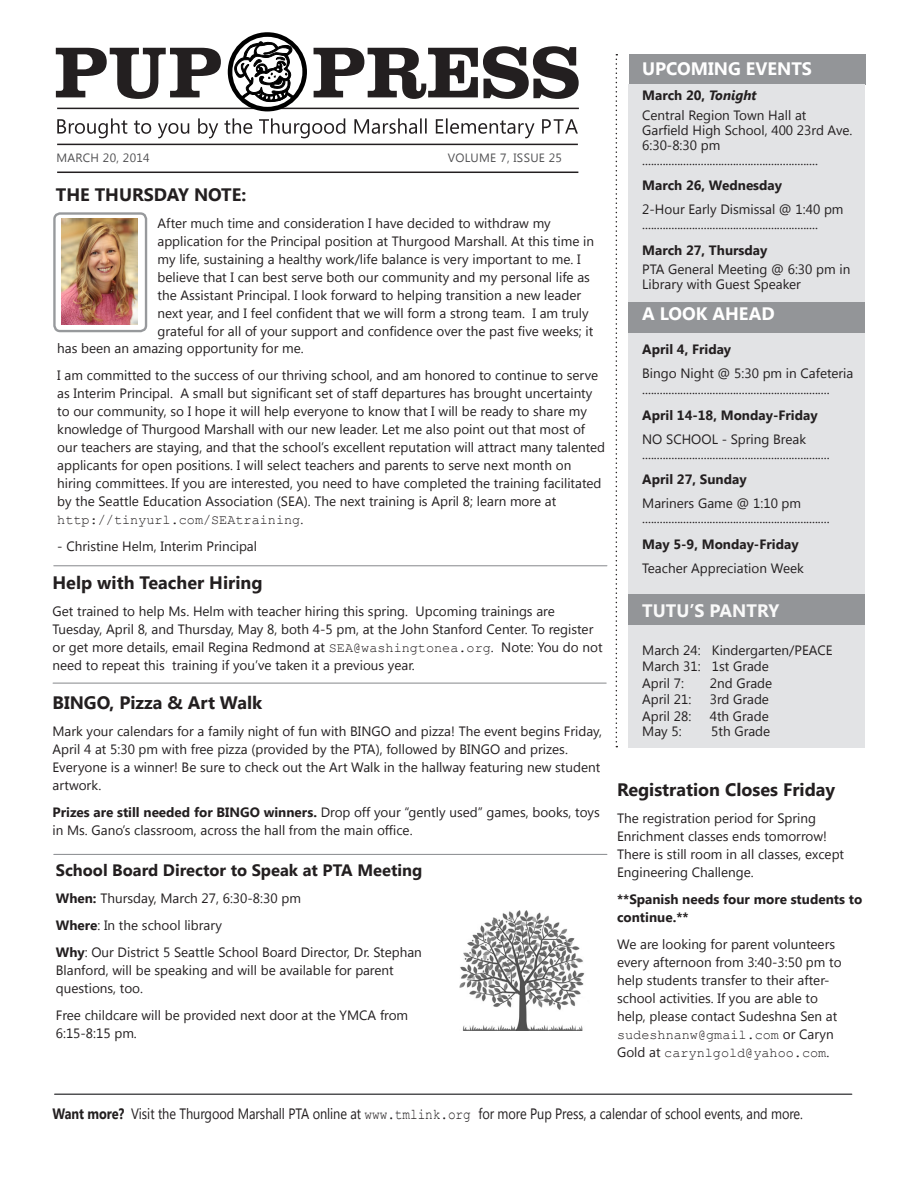
<style>
.page{position:relative;width:918px;height:1188px;background:#fff}
.page>*{position:absolute;margin:0;border:0;box-sizing:border-box;transform-origin:0 0}
.t1{font:700 18px "Segoe UI";color:#231f20}
.t2{font:700 18px "Segoe UI";color:#fff}
.CalendarBheading{font:700 18px "Segoe UI";color:#f9f9f9}
.t3{font:700 16.5px "Segoe UI";color:#231f20}
.t4{font:15px "Segoe UI";letter-spacing:-.005em;color:#231f20;scale:.85 1}
.Calendar{font:13.5px/18px "Segoe UI";color:#231f20}
.CalendarBheading-2{font:13.5px/15px "Segoe UI";color:#231f20}
.CalendarBheading-3{font:700 13.5px/18px "Segoe UI";color:#231f20}
.t5{font:12px "Segoe UI";letter-spacing:.025em;color:#515153}
.s1{font-family:"Courier New"}
.s2{font-weight:700}
.s3{font-style:italic}
</style>
<div class="page">
<svg style="left:616px;top:54px;width:1px;height:693px"></svg>
<hr style="left:57px;top:172px;width:521px;height:1px;background:#231f20">
<svg style="left:57px;top:118px;width:521px;height:20px"></svg>
<hr style="left:57px;top:144px;width:521px;height:1px;background:#231f20">
<hr style="left:57px;top:108px;width:522px;height:1px;background:#231f20">
<svg style="left:228px;top:32px;width:79px;height:79px"></svg>
<div style="left:232px;top:37px;width:70px;height:70px;background:#fff;border-radius:50%"></div>
<svg style="left:56px;top:41px;width:523px;height:62px"></svg>
<hr style="left:55px;top:1094px;width:797px;height:1px;background:#515153">
<div style="left:629px;top:54px;width:236px;height:30px;background:#939598"></div>
<div style="left:628px;top:84px;width:236px;height:663px;background:#e2e3e5"></div>
<hr style="left:54px;top:565px;width:553px;height:1px;background:#939598">
<div style="left:53px;top:212px;width:94px;height:120px;border:2px solid #97999c;border-radius:6px"></div>
<img style="left:62px;top:218px;width:76px;height:107px">
<div style="left:628px;top:302px;width:236px;height:30px;background:#939598"></div>
<hr style="left:54px;top:854px;width:553px;height:1px;background:#939598">
<img style="left:459px;top:910px;width:126px;height:120px">
<div style="left:628px;top:594px;width:236px;height:30px;background:#939598"></div>
<hr style="left:53px;top:683px;width:553px;height:1px;background:#939598">
<p class="t5" style="left:56px;top:149px;width:95px">MARCH 20, 2014</p>
<p class="t5" style="left:448px;top:149px;width:116px">VOLUME 7, ISSUE 25</p>
<p class="t1" style="left:56px;top:182px;width:192px">THE THURSDAY NOTE:</p>
<p class="Calendar" style="left:158px;top:214px;width:438px">After much time and consideration I have decided to withdraw my application for the Principal position at Thurgood Marshall. At this time in my life, sustaining a healthy work/life balance is very important to me. I believe that I can best serve both our community and my personal life as the Assistant Principal. I look forward to helping transition a new leader next year, and I feel confident that we will form a strong team. I am truly grateful for all of your support and confidence over the past five weeks; it</p>
<p class="Calendar" style="left:57px;top:339px;width:248px">has been an amazing opportunity for me.</p>
<p class="Calendar" style="left:57px;top:366px;width:549px">I am committed to the success of our thriving school, and am honored to continue to serve as Interim Principal. A small but significant set of staff departures has brought uncertainty to our community, so I hope it will help everyone to know that I will be ready to share my knowledge of Thurgood Marshall with our new leader. Let me also point out that most of our teachers are staying, and that the school’s excellent reputation will attract many talented applicants for open positions. I will select teachers and parents to serve next month on hiring committees. If you are interested, you need to have completed the training facilitated by the Seattle Education Association (SEA). The next training is April 8; learn more at <span class="s1">http://tinyurl.com/SEAtraining</span>.</p>
<p class="Calendar" style="left:57px;top:537px;width:201px">- Christine Helm, Interim Principal</p>
<p class="t1" style="left:53px;top:570px;width:212px">Help with Teacher Hiring</p>
<p class="Calendar" style="left:53px;top:602px;width:552px">Get trained to help Ms. Helm with teacher hiring this spring. Upcoming trainings are Tuesday, April 8, and Thursday, May 8, both 4-5 pm, at the John Stanford Center. To register or get more details, email Regina Redmond at <span class="s1">SEA@washingtonea.org</span>. Note: You do not need to repeat this training if you’ve taken it a previous year.</p>
<p class="t1" style="left:53px;top:690px;width:211px">BINGO, Pizza &amp; Art Walk</p>
<p class="Calendar" style="left:53px;top:722px;width:551px">Mark your calendars for a family night of fun with BINGO and pizza! The event begins Friday, April 4 at 5:30 pm with free pizza (provided by the PTA), followed by BINGO and prizes.<br>Everyone is a winner! Be sure to check out the Art Walk in the hallway featuring new student artwork.</p>
<p class="Calendar" style="left:53px;top:803px;width:549px"><span class="s2">Prizes are still needed for BINGO winners.</span> Drop off your “gently used” games, books, toys in Ms. Gano’s classroom, across the hall from the main office.</p>
<p class="t3" style="left:56px;top:858px;width:368px">School Board Director to Speak at PTA Meeting</p>
<p class="Calendar" style="left:56px;top:888px;width:247px"><span class="s2">When:</span> Thursday, March 27, 6:30-8:30 pm</p>
<p class="Calendar" style="left:56px;top:915px;width:168px"><span class="s2">Where</span>: In the school library</p>
<p class="Calendar" style="left:56px;top:942px;width:368px"><span class="s2">Why</span>: Our District 5 Seattle School Board Director, Dr. Stephan<br>Blanford, will be speaking and will be available for parent questions, too.</p>
<p class="Calendar" style="left:56px;top:1005px;width:354px">Free childcare will be provided next door at the YMCA from<br>6:15-8:15 pm.</p>
<p class="t2" style="left:642px;top:55px;width:171px">UPCOMING EVENTS</p>
<p class="CalendarBheading-3" style="left:642px;top:85px;width:116px">March 20, <span class="s3">Tonight</span></p>
<p class="Calendar" style="left:642px;top:107px;width:212px;line-height:15px">Central Region Town Hall at Garfield High School, 400 23rd Ave.<br>6:30-8:30 pm ............................................................</p>
<p class="CalendarBheading-3" style="left:642px;top:175px;width:141px">March 26, Wednesday</p>
<p class="CalendarBheading-2" style="left:642px;top:201px;width:203px">2-Hour Early Dismissal @ 1:40 pm ............................................................</p>
<p class="CalendarBheading-3" style="left:642px;top:240px;width:127px">March 27, Thursday</p>
<p class="Calendar" style="left:642px;top:261px;width:210px;line-height:15px">PTA General Meeting @ 6:30 pm in<br>Library with Guest Speaker</p>
<p class="t2" style="left:642px;top:301px;width:134px">A LOOK AHEAD</p>
<p class="CalendarBheading-3" style="left:642px;top:339px;width:90px">April 4, Friday</p>
<p class="CalendarBheading-2" style="left:642px;top:364px;width:213px;line-height:16.5px">Bingo Night @ 5:30 pm in Cafeteria ................................................................</p>
<p class="CalendarBheading-3" style="left:642px;top:405px;width:177px">April 14-18, Monday-Friday</p>
<p class="CalendarBheading-2" style="left:642px;top:431px;width:189px">NO SCHOOL - Spring Break ................................................................</p>
<p class="CalendarBheading-3" style="left:642px;top:469px;width:106px">April 27, Sunday</p>
<p class="CalendarBheading-2" style="left:642px;top:495px;width:189px">Mariners Game @ 1:10 pm ................................................................</p>
<p class="CalendarBheading-3" style="left:642px;top:534px;width:158px">May 5-9, Monday-Friday</p>
<p class="CalendarBheading-2" style="left:642px;top:560px;width:163px">Teacher Appreciation Week</p>
<p class="CalendarBheading" style="left:642px;top:598px;width:139px">TUTU’S PANTRY</p>
<p class="Calendar" style="left:642px;top:640px;width:192px">March 24: Kindergarten/PEACE</p>
<p class="Calendar" style="left:642px;top:657px;width:128px">March 31: 1st Grade</p>
<p class="Calendar" style="left:642px;top:673px;width:43px">April 7:</p>
<p class="Calendar" style="left:710px;top:673px;width:64px">2nd Grade</p>
<p class="Calendar" style="left:642px;top:690px;width:51px">April 21:</p>
<p class="Calendar" style="left:710px;top:690px;width:61px">3rd Grade</p>
<p class="Calendar" style="left:642px;top:706px;width:51px">April 28:</p>
<p class="Calendar" style="left:710px;top:706px;width:61px">4th Grade</p>
<p class="Calendar" style="left:642px;top:721px;width:41px">May 5:</p>
<p class="Calendar" style="left:711px;top:721px;width:61px">5th Grade</p>
<p class="t1" style="left:617px;top:777px;width:220px">Registration Closes Friday</p>
<p class="Calendar" style="left:617px;top:809px;width:229px">The registration period for Spring Enrichment classes ends tomorrow!<br>There is still room in all classes, except Engineering Challenge.</p>
<p class="CalendarBheading-3" style="left:617px;top:890px;width:247px">**Spanish needs four more students to continue.**</p>
<p class="Calendar" style="left:617px;top:935px;width:226px">We are looking for parent volunteers every afternoon from 3:40-3:50 pm to help students transfer to their after&shy;school activities. If you are able to help, please contact Sudeshna Sen at <span class="s1">sudeshnanw@gmail.com</span> or Caryn Gold at <span class="s1">carynlgold@yahoo.com</span>.</p>
<p class="t4" style="left:53px;top:1104px;width:884px"><span class="s2">Want more?</span> Visit the Thurgood Marshall PTA online at <span class="s1">www.tmlink.org</span> for more Pup Press, a calendar of school events, and more.</p>
</div>
